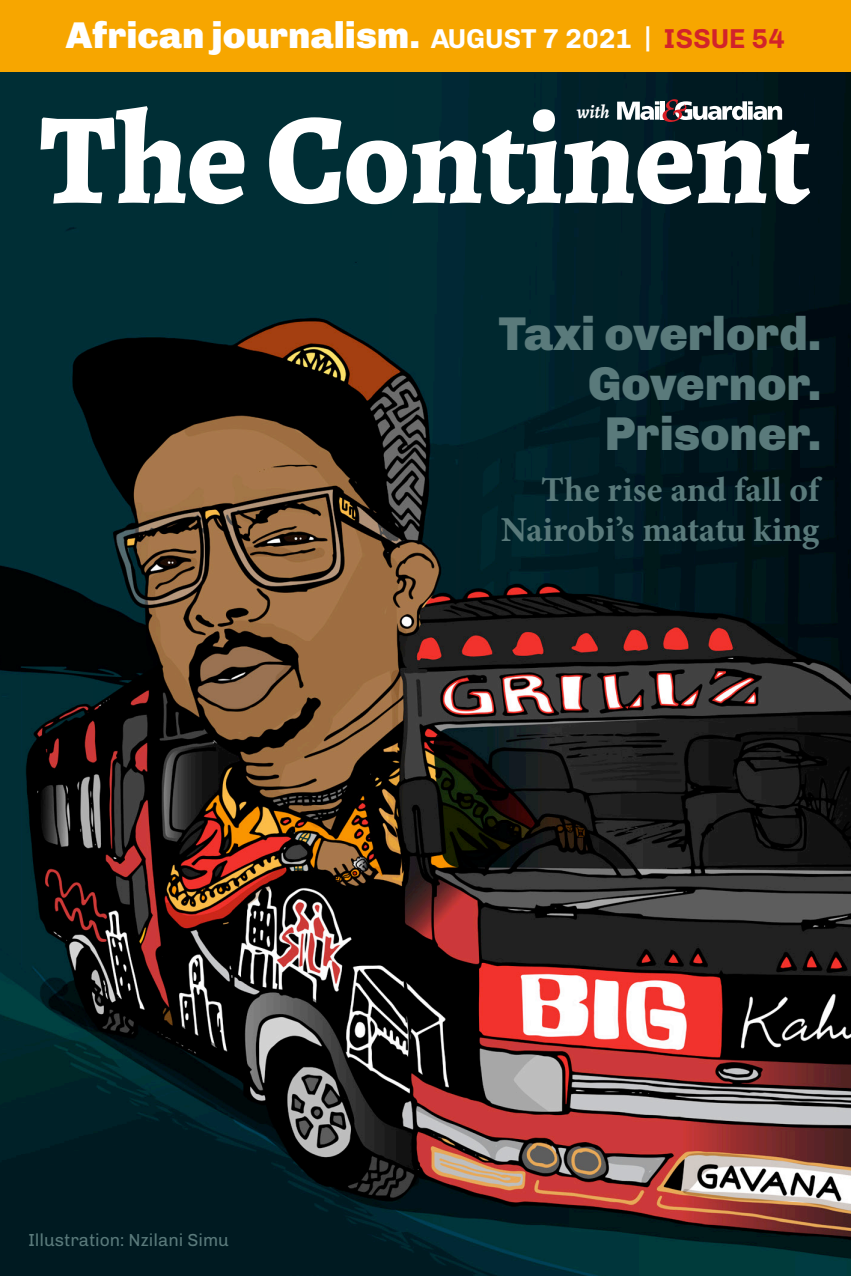
<style>
.page{position:relative;width:851px;height:1276px;background:#fff}
.page>*{position:absolute;margin:0;border:0;box-sizing:border-box;transform-origin:0 0}
.t1{font:800 130px "Alegreya";letter-spacing:-.01em;color:#fff}
.t2{font:900 47.5px/50px "Chivo";color:#5a7a7b;text-align:right}
.t3{font:900 37.25px "Chivo";color:#fff}
.t4{font:35px "Minion Variable Concept";color:#5a7a7b}
.t5{font:700 27.5px "Chivo";color:#fff}
.t6{font:italic 700 18.5px "Alegreya";color:#fff}
.t7{font:17.5px "Chivo";color:#5a7a7b}
.s1{color:#d2232a}
</style>
<div class="page">
<img style="left:0;top:72px;width:850px;height:1204px">
<div style="left:0;top:0;width:850px;height:72px;background:#f7a600"></div>
<svg style="left:617px;top:99px;width:165px;height:23px"></svg>
<p class="t3" style="left:66px;top:13px;width:356px">African journalism.</p>
<p class="t5" style="left:430px;top:23px;width:356px">AUGUST 7 2021 | <span class="s1">ISSUE 54</span></p>
<p class="t6" style="left:576px;top:98px;width:34px">with</p>
<p class="t1" style="left:40px;top:65px;width:772px">The Continent</p>
<p class="t2" style="left:498px;top:309px;width:324px">Taxi overlord.<br>Governor.<br>Prisoner.</p>
<p class="t4" style="left:541px;top:465px;width:279px">The rise and fall of</p>
<p class="t4" style="left:500px;top:505px;width:320px">Nairobi’s matatu king</p>
<p class="t7" style="left:28px;top:1230px;width:202px">Illustration: Nzilani Simu</p>
</div>
